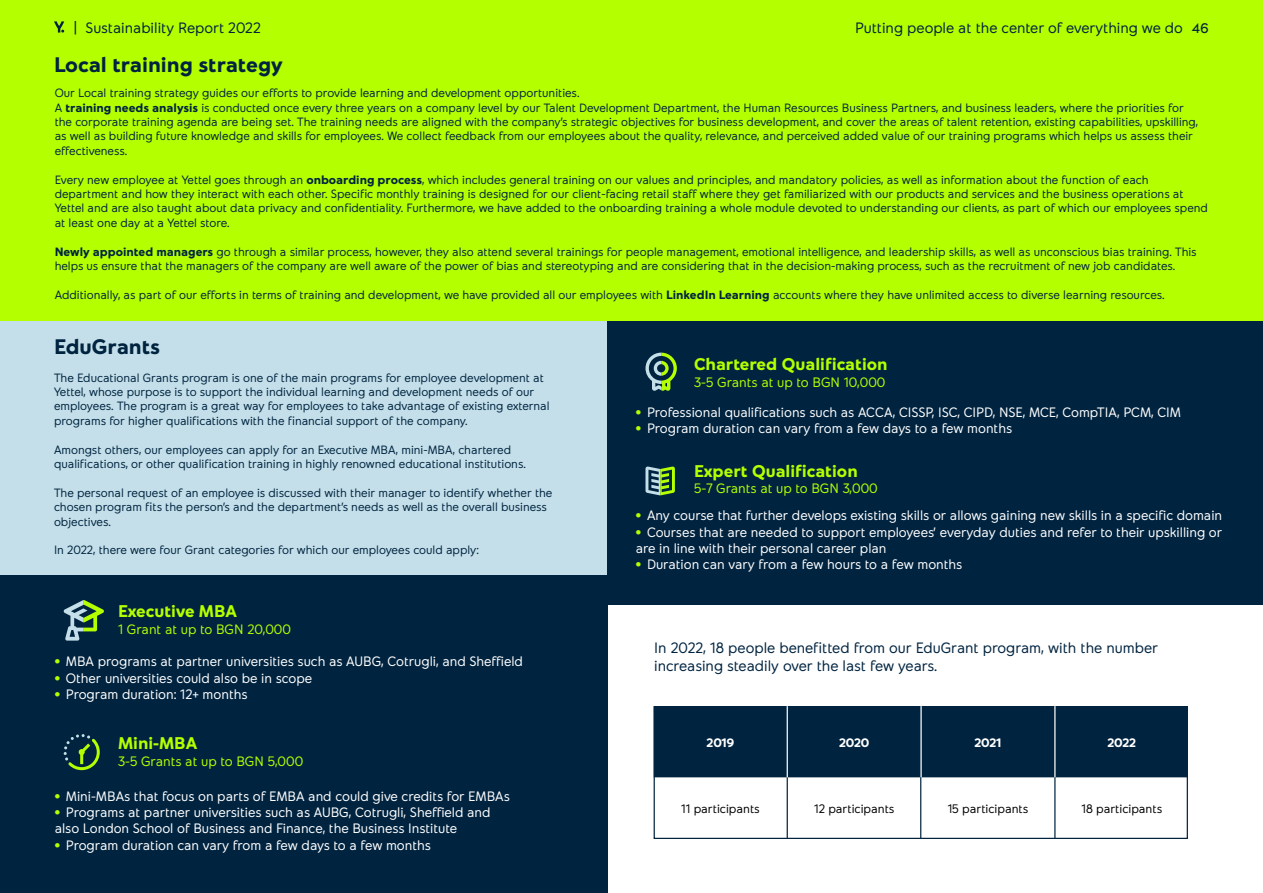
<style>
.page{position:relative;width:1263px;height:893px;background:#fff}
.page>*{position:absolute;margin:0;border:0;box-sizing:border-box;transform-origin:0 0}
.t1{font:700 21px "Yettel";color:#002440}
.t2{font:700 16.95px "Yettel";color:#b4ff00}
.t3{font:300 15px/18px "Yettel";color:#002440}
.t4{font:300 13.65px/16.4px "Yettel";color:#fff}
.t5{font:300 13.65px "Yettel";color:#b4ff00}
.t6{font:300 12.3px "Yettel";color:#000}
.t7{font:700 12.3px "Yettel";color:#fff}
.t8{font:300 12px/14.4px "Yettel";color:#002440}
.s1{font-family:"Sofia Pro";font-weight:400}
.s2{font-weight:700}
.s3{font-weight:700;font-size:13.5px;color:#b4ff00}
</style>
<div class="page">
<div style="left:0;top:0;width:1263px;height:321px;background:#b4ff00"></div>
<div style="left:0;top:321px;width:608px;height:254px;background:#c4dfe9"></div>
<div style="left:0;top:575px;width:608px;height:318px;background:#002440"></div>
<div style="left:608px;top:321px;width:655px;height:284px;background:#002440"></div>
<hr style="left:1262px;top:539px;width:1px;height:354px;background:#c4dfe9">
<svg style="left:653px;top:778px;width:535px;height:61px"></svg>
<div style="left:653px;top:706px;width:535px;height:72px;background:#002440"></div>
<hr style="left:787px;top:706px;width:1px;height:71px;background:#fff">
<hr style="left:920px;top:706px;width:2px;height:71px;background:#fff">
<hr style="left:1054px;top:706px;width:1px;height:71px;background:#fff">
<hr style="left:1262px;top:54px;width:1px;height:426px;background:#fff">
<svg style="left:54px;top:21px;width:10px;height:12px"></svg>
<svg style="left:63px;top:600px;width:41px;height:41px"></svg>
<svg style="left:64px;top:734px;width:36px;height:36px"></svg>
<svg style="left:645px;top:353px;width:32px;height:38px"></svg>
<svg style="left:645px;top:466px;width:30px;height:29px"></svg>
<p class="t3" style="left:74px;top:19px;width:189px">| Sustainability Report 2022</p>
<p class="t3" style="left:855px;top:19px;width:355px">Putting people at the center of everything we do <span class="s1">46</span></p>
<h1 class="t1" style="left:54px;top:53px;width:230px">Local training strategy</h1>
<p class="t8" style="left:55px;top:86px;width:1145px">Our Local training strategy guides our efforts to provide learning and development opportunities.<br>A <span class="s2">training needs analysis</span> is conducted once every three years on a company level by our Talent Development Department, the Human Resources Business Partners, and business leaders, where the priorities for the corporate training agenda are being set. The training needs are aligned with the company’s strategic objectives for business development, and cover the areas of talent retention, existing capabilities, upskilling, as well as building future knowledge and skills for employees. We collect feedback from our employees about the quality, relevance, and perceived added value of our training programs which helps us assess their effectiveness.</p>
<p class="t8" style="left:55px;top:172px;width:1155px">Every new employee at Yettel goes through an <span class="s2">onboarding process</span>, which includes general training on our values and principles, and mandatory policies, as well as information about the function of each department and how they interact with each other. Specific monthly training is designed for our client-facing retail staff where they get familiarized with our products and services and the business operations at Yettel and are also taught about data privacy and confidentiality. Furthermore, we have added to the onboarding training a whole module devoted to understanding our clients, as part of which our employees spend at least one day at a Yettel store.</p>
<p class="t8" style="left:55px;top:244px;width:1143px"><span class="s2">Newly appointed managers</span> go through a similar process, however, they also attend several trainings for people management, emotional intelligence, and leadership skills, as well as unconscious bias training. This helps us ensure that the managers of the company are well aware of the power of bias and stereotyping and are considering that in the decision-making process, such as the recruitment of new job candidates.</p>
<p class="t8" style="left:55px;top:288px;width:1111px">Additionally, as part of our efforts in terms of training and development, we have provided all our employees with <span class="s2">LinkedIn Learning</span> accounts where they have unlimited access to diverse learning resources.</p>
<h1 class="t1" style="left:54px;top:334px;width:108px">EduGrants</h1>
<p class="t8" style="left:54px;top:370px;width:497px">The Educational Grants program is one of the main programs for employee development at Yettel, whose purpose is to support the individual learning and development needs of our employees. The program is a great way for employees to take advantage of existing external programs for higher qualifications with the financial support of the company.</p>
<p class="t8" style="left:54px;top:442px;width:473px">Amongst others, our employees can apply for an Executive MBA, mini-MBA, chartered qualifications, or other qualification training in highly renowned educational institutions.</p>
<p class="t8" style="left:54px;top:486px;width:500px">The personal request of an employee is discussed with their manager to identify whether the chosen program fits the person’s and the department’s needs as well as the overall business objectives.</p>
<p class="t8" style="left:54px;top:543px;width:426px">In 2022, there were four Grant categories for which our employees could apply:</p>
<h2 class="t2" style="left:118px;top:601px;width:121px">Executive MBA</h2>
<p class="t5" style="left:118px;top:621px;width:174px">1 Grant at up to BGN 20,000</p>
<p class="t4" style="left:55px;top:654px;width:470px"><span class="s3">•</span> MBA programs at partner universities such as AUBG, Cotrugli, and Sheffield</p>
<p class="t4" style="left:55px;top:670px;width:259px"><span class="s3">•</span> Other universities could also be in scope</p>
<p class="t4" style="left:55px;top:686px;width:194px"><span class="s3">•</span> Program duration: 12+ months</p>
<h2 class="t2" style="left:118px;top:734px;width:81px">Mini-MBA</h2>
<p class="t5" style="left:118px;top:753px;width:187px">3-5 Grants at up to BGN 5,000</p>
<p class="t4" style="left:55px;top:788px;width:457px"><span class="s3">•</span> Mini-MBAs that focus on parts of EMBA and could give credits for EMBAs</p>
<p class="t4" style="left:55px;top:804px;width:437px"><span class="s3">•</span> Programs at partner universities such as AUBG, Cotrugli, Sheffield and also London School of Business and Finance, the Business Institute</p>
<p class="t4" style="left:55px;top:837px;width:378px"><span class="s3">•</span> Program duration can vary from a few days to a few months</p>
<h2 class="t2" style="left:694px;top:354px;width:195px">Chartered Qualification</h2>
<p class="t5" style="left:694px;top:374px;width:193px">3-5 Grants at up to BGN 10,000</p>
<p class="t4" style="left:636px;top:404px;width:547px"><span class="s3">•</span> Professional qualifications such as ACCA, CISSP, ISC, CIPD, NSE, MCE, CompTIA, PCM, CIM</p>
<p class="t4" style="left:636px;top:420px;width:378px"><span class="s3">•</span> Program duration can vary from a few days to a few months</p>
<h2 class="t2" style="left:694px;top:461px;width:165px">Expert Qualification</h2>
<p class="t5" style="left:694px;top:481px;width:185px">5-7 Grants at up to BGN 3,000</p>
<p class="t4" style="left:636px;top:508px;width:588px"><span class="s3">•</span> Any course that further develops existing skills or allows gaining new skills in a specific domain</p>
<p class="t4" style="left:636px;top:524px;width:588px"><span class="s3">•</span> Courses that are needed to support employees’ everyday duties and refer to their upskilling or are in line with their personal career plan</p>
<p class="t4" style="left:636px;top:557px;width:328px"><span class="s3">•</span> Duration can vary from a few hours to a few months</p>
<p class="t3" style="left:654px;top:639px;width:505px">In 2022, 18 people benefitted from our EduGrant program, with the number increasing steadily over the last few years.</p>
<p class="t7" style="left:706px;top:735px;width:29px">2019</p>
<p class="t7" style="left:839px;top:735px;width:32px">2020</p>
<p class="t7" style="left:974px;top:735px;width:29px">2021</p>
<p class="t7" style="left:1107px;top:735px;width:30px">2022</p>
<p class="t6" style="left:681px;top:802px;width:80px">11 participants</p>
<p class="t6" style="left:814px;top:802px;width:82px">12 participants</p>
<p class="t6" style="left:948px;top:802px;width:82px">15 participants</p>
<p class="t6" style="left:1081px;top:802px;width:82px">18 participants</p>
</div>
